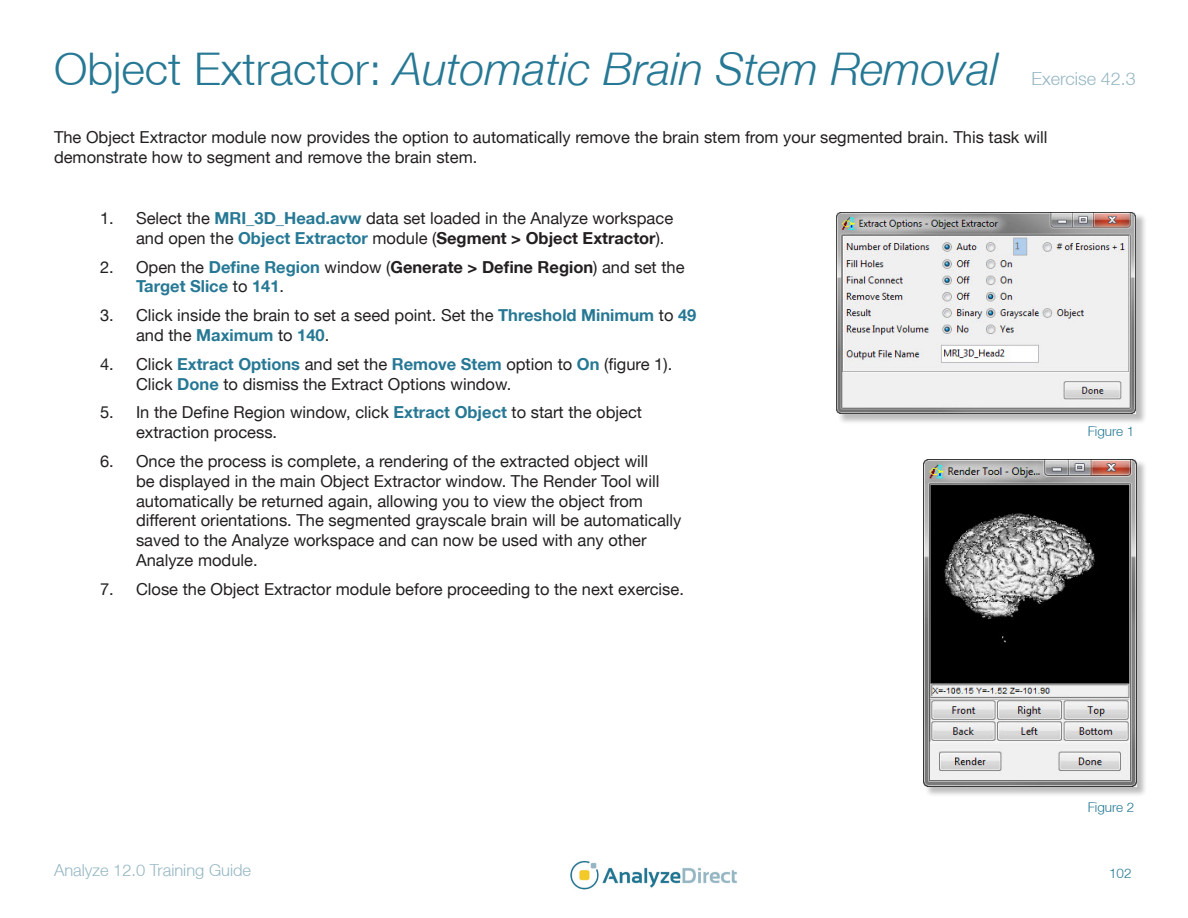
<style>
.page{position:relative;width:1188px;height:918px;background:#fff}
.page>*{position:absolute;margin:0;border:0;box-sizing:border-box;transform-origin:0 0}
.Section_Title_Addtl{font:italic 300 45px "Helvetica Neue LT";color:#267894}
.Section_Title_exerci{font:300 18px "Helvetica Neue LT";color:#96b7c4}
.Intro_Paragraph{font:16.5px/19.8px "Helvetica Neue LT";color:#231f20}
.t1{font:300 16.5px "Helvetica Neue LT";color:#96b7c4}
.figures{font:300 13.5px "Helvetica Neue LT";color:#267894}
.s1{font-style:normal}
.s2{font-weight:700;color:#267894}
.s3{font-weight:700}
</style>
<div class="page">
<img style="left:570px;top:860px;width:167px;height:30px">
<div style="left:837px;top:213px;width:310px;height:212px;background:#231f20;opacity:.3"></div>
<img style="left:836px;top:212px;width:300px;height:202px">
<div style="left:924px;top:460px;width:224px;height:338px;background:#231f20;opacity:.3"></div>
<img style="left:923px;top:459px;width:214px;height:328px">
<p class="Section_Title_Addtl" style="left:54px;top:42px;width:946px"><span class="s1">Object Extractor:</span> Automatic Brain Stem Removal</p>
<p class="Section_Title_exerci" style="left:1031px;top:68px;width:106px">Exercise 42.3</p>
<p class="Intro_Paragraph" style="left:54px;top:127px;width:995px">The Object Extractor module now provides the option to automatically remove the brain stem from your segmented brain. This task will demonstrate how to segment and remove the brain stem.</p>
<p class="Intro_Paragraph" style="left:136px;top:208px;width:539px;text-indent:-36px">1. Select the <span class="s2">MRI_3D_Head.avw</span> data set loaded in the Analyze workspace and open the <span class="s2">Object Extractor</span> module (<span class="s3">Segment &gt; Object Extractor</span>).</p>
<p class="Intro_Paragraph" style="left:136px;top:257px;width:550px;text-indent:-36px">2. Open the <span class="s2">Define Region</span> window (<span class="s3">Generate &gt; Define Region</span>) and set the<br><span class="s2">Target Slice</span> to <span class="s2">141</span>.</p>
<p class="Intro_Paragraph" style="left:136px;top:305px;width:562px;text-indent:-36px">3. Click inside the brain to set a seed point. Set the <span class="s2">Threshold Minimum</span> to <span class="s2">49 </span>and the <span class="s2">Maximum</span> to <span class="s2">140</span>.</p>
<p class="Intro_Paragraph" style="left:136px;top:354px;width:538px;text-indent:-36px">4. Click <span class="s2">Extract Options</span> and set the <span class="s2">Remove Stem</span> option to <span class="s2">On</span> (figure 1).<br>Click <span class="s2">Done</span> to dismiss the Extract Options window.</p>
<p class="Intro_Paragraph" style="left:136px;top:402px;width:508px;text-indent:-36px">5. In the Define Region window, click <span class="s2">Extract Object</span> to start the object extraction process.</p>
<p class="Intro_Paragraph" style="left:136px;top:451px;width:547px;text-indent:-36px">6. Once the process is complete, a rendering of the extracted object will<br>be displayed in the main Object Extractor window. The Render Tool will automatically be returned again, allowing you to view the object from different orientations. The segmented grayscale brain will be automatically saved to the Analyze workspace and can now be used with any other Analyze module.</p>
<p class="Intro_Paragraph" style="left:100px;top:579px;width:585px">7. Close the Object Extractor module before proceeding to the next exercise.</p>
<p class="figures" style="left:1088px;top:423px;width:48px">Figure 1</p>
<p class="figures" style="left:1088px;top:798px;width:48px">Figure 2</p>
<p class="t1" style="left:54px;top:860px;width:199px">Analyze 12.0 Training Guide</p>
<p class="figures" style="left:1109px;top:865px;width:24px">102</p>
</div>
